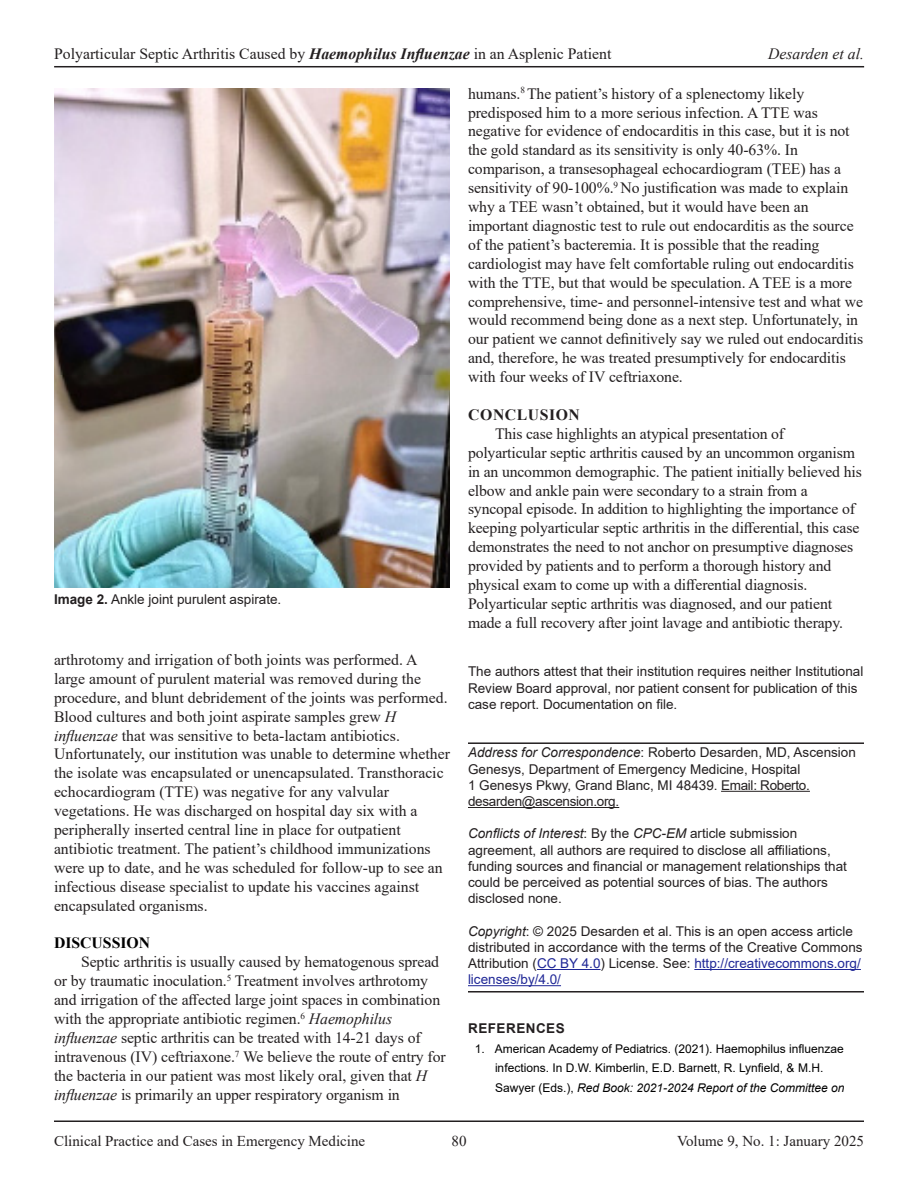
<style>
.page{position:relative;width:918px;height:1188px;background:#fff}
.page>*{position:absolute;margin:0;border:0;box-sizing:border-box;transform-origin:0 0}
.Body_Text{font:15.75px/18.9px "Times New Roman";letter-spacing:-.005em;color:#231f20}
.t1{font:italic 15.75px "Times New Roman";color:#231f20}
.t2{font:700 15.75px "Times New Roman";color:#000}
.Body_Titles{font:700 15.75px "Times New Roman";letter-spacing:.035em;color:#231f20}
.t3{font:15px "Times New Roman";color:#231f20}
.Supervising_Section_Editor_Name{font:13.5px/16.2px "Arial";color:#231f20}
.Institution{font:13.5px "Arial";color:#231f20}
.References_Title{font:700 13.5px "Arial";letter-spacing:.035em;color:#231f20}
.References_Text_1-9{font:12px/19.8px "Arial";color:#000}
.s1{font-weight:700;font-style:italic}
.s2{font-weight:700}
.s3{font-style:italic}
.s4{color:#1f2796}
</style>
<div class="page">
<hr style="left:54px;top:1120px;width:810px;height:2px;background:#231f20">
<hr style="left:54px;top:66px;width:810px;height:1px;background:#231f20">
<hr style="left:468px;top:742px;width:396px;height:2px;background:#231f20">
<hr style="left:721px;top:791px;width:89px;height:1px;background:#231f20">
<hr style="left:468px;top:807px;width:151px;height:1px;background:#231f20">
<hr style="left:537px;top:969px;width:64px;height:1px;background:#1f2796">
<hr style="left:694px;top:969px;width:167px;height:1px;background:#1f2796">
<hr style="left:468px;top:991px;width:396px;height:2px;background:#231f20">
<hr style="left:468px;top:985px;width:93px;height:1px;background:#1f2796">
<img style="left:54px;top:89px;width:396px;height:499px">
<p class="Body_Text" style="left:54px;top:44px;width:559px">Polyarticular Septic Arthritis Caused by <span class="s1">Haemophilus Influenzae</span> in an Asplenic Patient</p>
<p class="t1" style="left:768px;top:43px;width:98px">Desarden et al.</p>
<p class="Institution" style="left:54px;top:590px;width:229px"><span class="s2">Image 2.</span> Ankle joint purulent aspirate.</p>
<p class="Body_Text" style="left:54px;top:650px;width:398px">arthrotomy and irrigation of both joints was performed. A large amount of purulent material was removed during the procedure, and blunt debridement of the joints was performed.<br>Blood cultures and both joint aspirate samples grew <span class="s3">H influenzae</span> that was sensitive to beta-lactam antibiotics.<br>Unfortunately, our institution was unable to determine whether the isolate was encapsulated or unencapsulated. Transthoracic echocardiogram (TTE) was negative for any valvular vegetations. He was discharged on hospital day six with a peripherally inserted central line in place for outpatient antibiotic treatment. The patient’s childhood immunizations were up to date, and he was scheduled for follow-up to see an infectious disease specialist to update his vaccines against encapsulated organisms.</p>
<p class="t2" style="left:54px;top:932px;width:98px">DISCUSSION</p>
<p class="Body_Text" style="left:54px;top:952px;width:393px;text-indent:27px">Septic arthritis is usually caused by hematogenous spread or by traumatic inoculation.<sup>5</sup> Treatment involves arthrotomy and irrigation of the affected large joint spaces in combination with the appropriate antibiotic regimen.<sup>6</sup> <span class="s3">Haemophilus influenzae</span> septic arthritis can be treated with 14-21 days of intravenous (IV) ceftriaxone.<sup>7</sup> We believe the route of entry for the bacteria in our patient was most likely oral, given that <span class="s3">H influenzae</span> is primarily an upper respiratory organism in</p>
<p class="Body_Text" style="left:468px;top:83px;width:397px">humans.<sup>8</sup> The patient’s history of a splenectomy likely predisposed him to a more serious infection. A TTE was negative for evidence of endocarditis in this case, but it is not the gold standard as its sensitivity is only 40-63%. In comparison, a transesophageal echocardiogram (TEE) has a sensitivity of 90-100%.<sup>9</sup> No justification was made to explain why a TEE wasn’t obtained, but it would have been an important diagnostic test to rule out endocarditis as the source of the patient’s bacteremia. It is possible that the reading cardiologist may have felt comfortable ruling out endocarditis with the TTE, but that would be speculation. A TEE is a more comprehensive, time- and personnel-intensive test and what we would recommend being done as a next step. Unfortunately, in our patient we cannot definitively say we ruled out endocarditis and, therefore, he was treated presumptively for endocarditis with four weeks of IV ceftriaxone.</p>
<p class="Body_Titles" style="left:468px;top:403px;width:113px">CONCLUSION</p>
<p class="Body_Text" style="left:468px;top:424px;width:395px;text-indent:27px">This case highlights an atypical presentation of polyarticular septic arthritis caused by an uncommon organism in an uncommon demographic. The patient initially believed his elbow and ankle pain were secondary to a strain from a syncopal episode. In addition to highlighting the importance of keeping polyarticular septic arthritis in the differential, this case demonstrates the need to not anchor on presumptive diagnoses provided by patients and to perform a thorough history and physical exam to come up with a differential diagnosis.<br>Polyarticular septic arthritis was diagnosed, and our patient made a full recovery after joint lavage and antibiotic therapy.</p>
<p class="Supervising_Section_Editor_Name" style="left:468px;top:664px;width:397px">The authors attest that their institution requires neither Institutional<br>Review Board approval, nor patient consent for publication of this case report. Documentation on file.</p>
<p class="Supervising_Section_Editor_Name" style="left:468px;top:745px;width:389px"><span class="s3">Address for Correspondence</span>: Roberto Desarden, MD, Ascension Genesys, Department of Emergency Medicine, Hospital<br>1 Genesys Pkwy, Grand Blanc, MI 48439. Email: Roberto. desarden@ascension.org.</p>
<p class="Supervising_Section_Editor_Name" style="left:468px;top:826px;width:380px"><span class="s3">Conflicts of Interest</span>: By the <span class="s3">CPC-EM</span> article submission agreement, all authors are required to disclose all affiliations, funding sources and financial or management relationships that could be perceived as potential sources of bias. The authors disclosed none.</p>
<p class="Supervising_Section_Editor_Name" style="left:468px;top:923px;width:396px"><span class="s3">Copyright</span>: © 2025 Desarden et al. This is an open access article distributed in accordance with the terms of the Creative Commons Attribution (<span class="s4">CC BY 4.0</span>) License. See: <span class="s4">http://creativecommons.org/ licenses/by/4.0/</span></p>
<p class="References_Title" style="left:468px;top:1019px;width:98px">REFERENCES</p>
<p class="References_Text_1-9" style="left:495px;top:1038px;width:351px;text-indent:-20px">1. American Academy of Pediatrics. (2021). Haemophilus influenzae infections. In D.W. Kimberlin, E.D. Barnett, R. Lynfield, &amp; M.H.<br>Sawyer (Eds.), <span class="s3">Red Book: 2021-2024 Report of the Committee on</span></p>
<p class="t3" style="left:54px;top:1130px;width:313px">Clinical Practice and Cases in Emergency Medicine</p>
<p class="t3" style="left:452px;top:1130px;width:16px">80</p>
<p class="t3" style="left:677px;top:1130px;width:188px">Volume 9, No. 1: January 2025</p>
</div>
